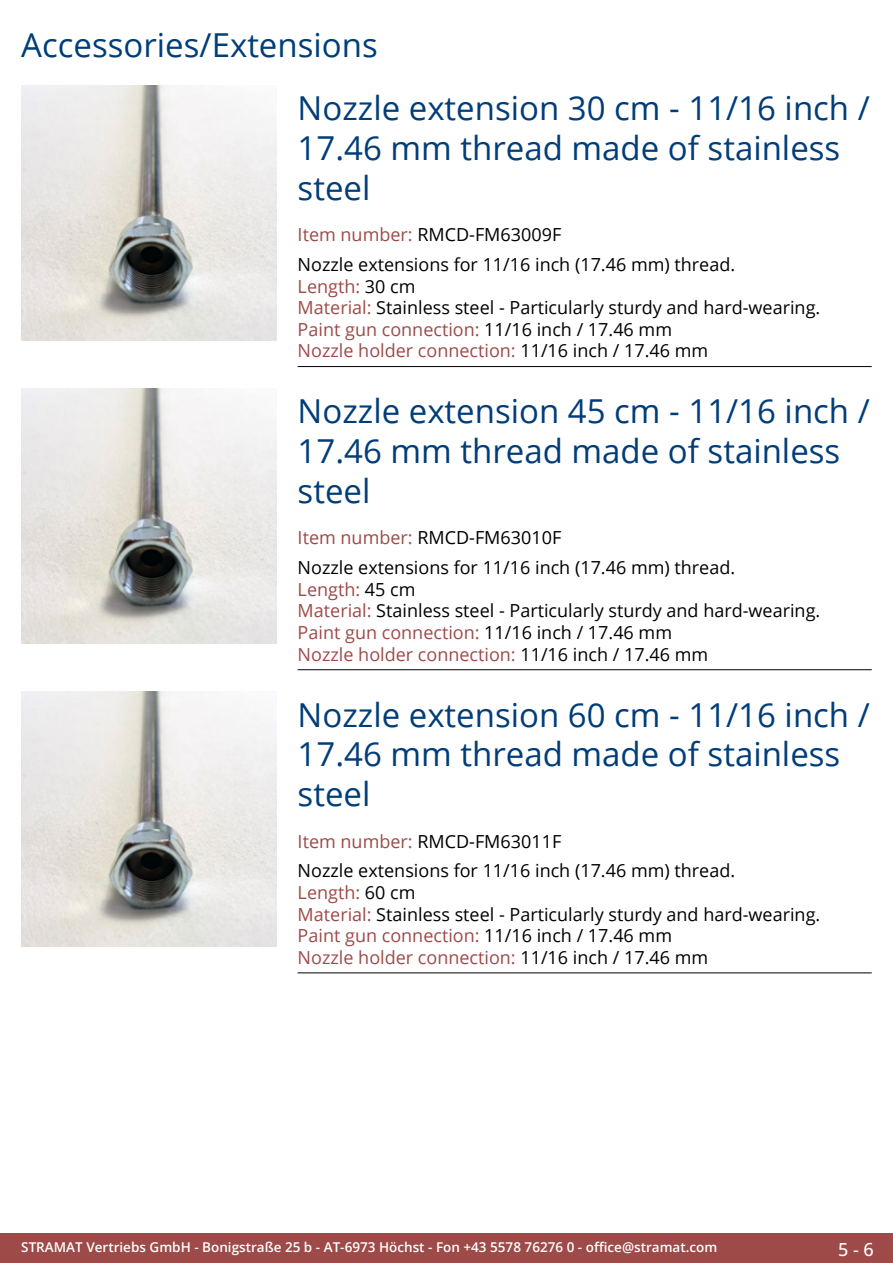
<style>
.page{position:relative;width:893px;height:1263px;background:#fff}
.page>*{position:absolute;margin:0;border:0;box-sizing:border-box;transform-origin:0 0}
.t1{font:33px/39.6px "Open Sans";color:#003d79}
.t2{font:18px/21.6px "Open Sans";color:#000}
.t3{font:500 18px "Open Sans";color:#fff}
.t4{font:600 13.5px "Open Sans";color:#fff}
.s1{color:#9d4a48}
</style>
<div class="page">
<div style="left:0;top:1233px;width:893px;height:30px;background:#9d4a48"></div>
<hr style="left:298px;top:366px;width:574px;height:1px;background:#000">
<hr style="left:298px;top:669px;width:574px;height:1px;background:#000">
<hr style="left:298px;top:973px;width:574px;height:1px;background:#000">
<img style="left:21px;top:85px;width:255px;height:255px">
<img style="left:21px;top:388px;width:255px;height:255px">
<img style="left:21px;top:691px;width:255px;height:255px">
<h1 class="t1" style="left:298px;top:12px;width:574px;line-height:63.8px;text-indent:-276px">Accessories/Extensions<br>Nozzle extension 30 cm - 11/16 inch /</h1>
<h1 class="t1" style="left:298px;top:127px;width:544px">17.46 mm thread made of stainless steel</h1>
<p class="t2" style="left:298px;top:223px;width:265px"><span class="s1">Item number:</span> RMCD-FM63009F</p>
<p class="t2" style="left:298px;top:253px;width:524px">Nozzle extensions for 11/16 inch (17.46 mm) thread.<br><span class="s1">Length:</span> 30 cm<br><span class="s1">Material:</span> Stainless steel - Particularly sturdy and hard-wearing.<br><span class="s1">Paint gun connection:</span> 11/16 inch / 17.46 mm<br><span class="s1">Nozzle holder connection:</span> 11/16 inch / 17.46 mm</p>
<h1 class="t1" style="left:298px;top:391px;width:574px">Nozzle extension 45 cm - 11/16 inch /<br>17.46 mm thread made of stainless steel</h1>
<p class="t2" style="left:298px;top:527px;width:265px"><span class="s1">Item number:</span> RMCD-FM63010F</p>
<p class="t2" style="left:298px;top:556px;width:524px">Nozzle extensions for 11/16 inch (17.46 mm) thread.<br><span class="s1">Length:</span> 45 cm<br><span class="s1">Material:</span> Stainless steel - Particularly sturdy and hard-wearing.<br><span class="s1">Paint gun connection:</span> 11/16 inch / 17.46 mm<br><span class="s1">Nozzle holder connection:</span> 11/16 inch / 17.46 mm</p>
<h1 class="t1" style="left:298px;top:694px;width:574px">Nozzle extension 60 cm - 11/16 inch /<br>17.46 mm thread made of stainless steel</h1>
<p class="t2" style="left:298px;top:830px;width:265px"><span class="s1">Item number:</span> RMCD-FM63011F</p>
<p class="t2" style="left:298px;top:859px;width:524px">Nozzle extensions for 11/16 inch (17.46 mm) thread.<br><span class="s1">Length:</span> 60 cm<br><span class="s1">Material:</span> Stainless steel - Particularly sturdy and hard-wearing.<br><span class="s1">Paint gun connection:</span> 11/16 inch / 17.46 mm<br><span class="s1">Nozzle holder connection:</span> 11/16 inch / 17.46 mm</p>
<p class="t4" style="left:21px;top:1238px;width:698px">STRAMAT Vertriebs GmbH - Bonigstraße 25 b - AT-6973 Höchst - Fon +43 5578 76276 0 - office@stramat.com</p>
<p class="t3" style="left:838px;top:1237px;width:37px">5 - 6</p>
</div>
